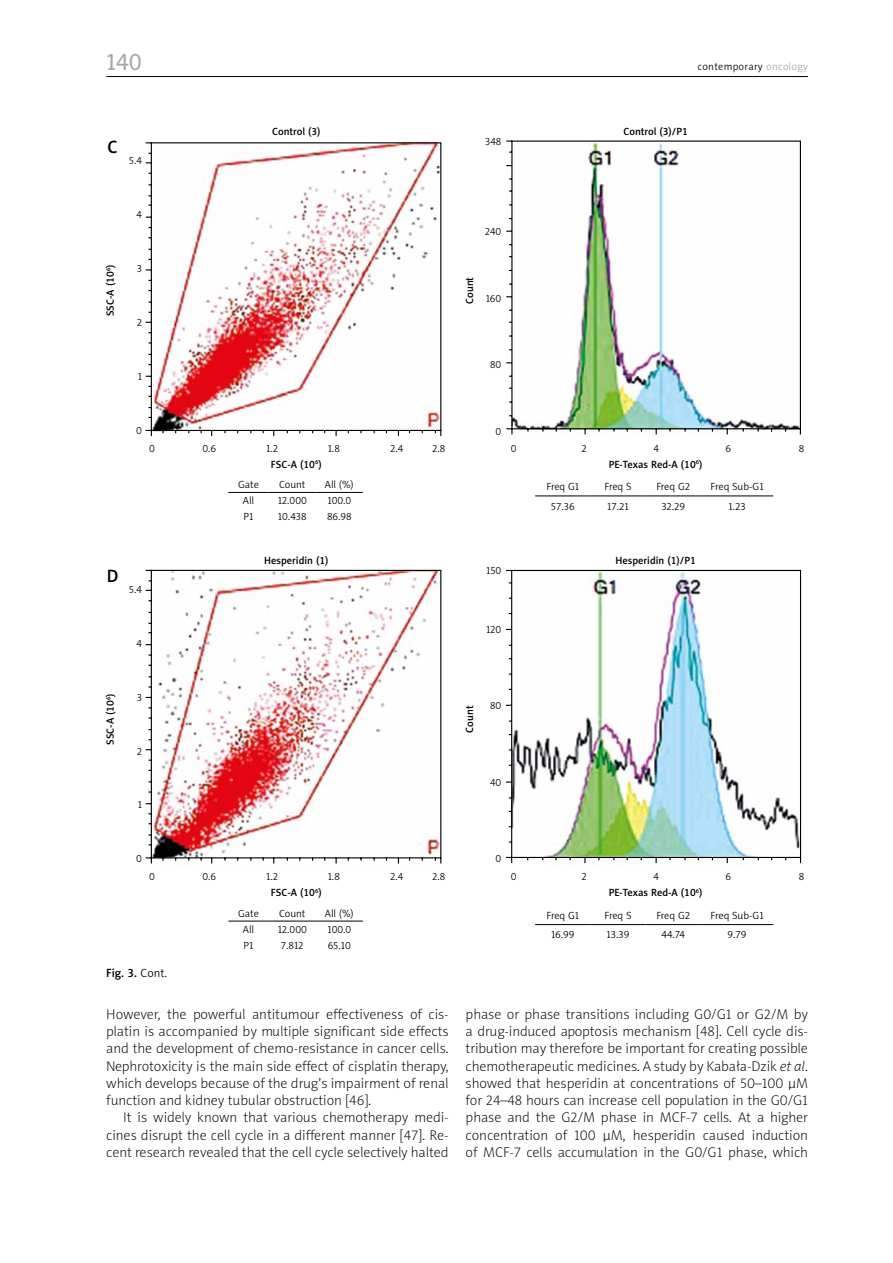
<style>
.page{position:relative;width:893px;height:1263px;background:#fff}
.page>*{position:absolute;margin:0;border:0;box-sizing:border-box;transform-origin:0 0}
.t1{font:24px "Naomi Sans EFN";color:#a8a8a7}
.t2{font:18px "Naomi Sans EFN Medium";color:#000}
.t3{font:14.25px/17.2px "Naomi Sans EFN Thin";color:#000;text-align:justify}
.t4{font:12px "Naomi Sans EFN Medium";color:#000}
.t5{font:10.5px "Naomi Sans EFN Light";color:#000}
.t6{font:10.5px "Naomi Sans EFN Medium";color:#000}
.t7{font:10.5px "Naomi Sans EFN Light";letter-spacing:.03em;color:#000}
.s1{color:#a8a8a7}
.s2{font-family:"Naomi Sans EFN Light"}
.s3{font-style:italic}
</style>
<div class="page">
<hr style="left:106px;top:76px;width:702px;height:1px;background:#000">
<img style="left:145px;top:142px;width:297px;height:295px">
<img style="left:145px;top:569px;width:297px;height:295px">
<svg style="left:506px;top:140px;width:295px;height:296px"></svg>
<img style="left:506px;top:569px;width:296px;height:295px">
<hr style="left:228px;top:492px;width:41px;height:1px;background:#000">
<hr style="left:269px;top:492px;width:47px;height:1px;background:#000">
<hr style="left:316px;top:492px;width:47px;height:1px;background:#000">
<hr style="left:228px;top:921px;width:41px;height:1px;background:#000">
<hr style="left:269px;top:921px;width:47px;height:1px;background:#000">
<hr style="left:316px;top:921px;width:47px;height:1px;background:#000">
<hr style="left:535px;top:495px;width:55px;height:1px;background:#000">
<hr style="left:590px;top:495px;width:56px;height:1px;background:#000">
<hr style="left:646px;top:495px;width:55px;height:1px;background:#000">
<hr style="left:701px;top:495px;width:72px;height:1px;background:#000">
<hr style="left:535px;top:924px;width:55px;height:1px;background:#000">
<hr style="left:590px;top:924px;width:56px;height:1px;background:#000">
<hr style="left:646px;top:924px;width:55px;height:1px;background:#000">
<hr style="left:701px;top:924px;width:72px;height:1px;background:#000">
<h1 class="t1" style="left:106px;top:48px;width:37px">140</h1>
<p class="t7" style="left:697px;top:61px;width:112px">contemporary <span class="s1">oncology</span></p>
<p class="t2" style="left:108px;top:136px;width:12px">C</p>
<p class="t6" style="left:272px;top:125px;width:50px">Control (3)</p>
<p class="t5" style="left:485px;top:135px;width:18px">348</p>
<p class="t6" style="left:623px;top:125px;width:66px">Control (3)/P1</p>
<p class="t5" style="left:129px;top:155px;width:15px">5.4</p>
<p class="t5" style="left:137px;top:209px;width:7px">4</p>
<p class="t5" style="left:485px;top:226px;width:18px">240</p>
<p class="t6" style="left:104px;top:316px;width:53px;rotate:-90deg">SSC-A (10<sup>6</sup>)</p>
<p class="t5" style="left:137px;top:263px;width:7px">3</p>
<p class="t6" style="left:463px;top:304px;width:29px;rotate:-90deg">Count</p>
<p class="t5" style="left:486px;top:292px;width:17px">160</p>
<p class="t5" style="left:137px;top:316px;width:7px">2</p>
<p class="t5" style="left:490px;top:359px;width:13px">80</p>
<p class="t5" style="left:138px;top:370px;width:6px">1</p>
<p class="t5" style="left:136px;top:424px;width:7px">0</p>
<p class="t5" style="left:496px;top:425px;width:7px">0</p>
<p class="t5" style="left:149px;top:442px;width:7px">0</p>
<p class="t5" style="left:202px;top:442px;width:15px">0.6</p>
<p class="t5" style="left:266px;top:442px;width:13px">1.2</p>
<p class="t5" style="left:328px;top:442px;width:14px">1.8</p>
<p class="t5" style="left:390px;top:442px;width:15px">2.4</p>
<p class="t5" style="left:432px;top:442px;width:15px">2.8</p>
<p class="t5" style="left:511px;top:442px;width:7px">0</p>
<p class="t5" style="left:581px;top:442px;width:7px">2</p>
<p class="t5" style="left:653px;top:442px;width:7px">4</p>
<p class="t5" style="left:725px;top:442px;width:7px">6</p>
<p class="t5" style="left:799px;top:442px;width:7px">8</p>
<p class="t6" style="left:271px;top:458px;width:52px">FSC-A (10<sup>6</sup>)</p>
<p class="t6" style="left:609px;top:458px;width:95px">PE-Texas Red-A (10<sup>6</sup>)</p>
<p class="t5" style="left:238px;top:479px;width:22px">Gate</p>
<p class="t5" style="left:279px;top:479px;width:28px">Count</p>
<p class="t5" style="left:325px;top:479px;width:30px">All (%)</p>
<p class="t5" style="left:243px;top:495px;width:13px">All</p>
<p class="t5" style="left:278px;top:495px;width:31px">12.000</p>
<p class="t5" style="left:327px;top:495px;width:25px">100.0</p>
<p class="t5" style="left:244px;top:511px;width:11px">P1</p>
<p class="t5" style="left:278px;top:511px;width:30px">10.438</p>
<p class="t5" style="left:327px;top:511px;width:26px">86.98</p>
<p class="t5" style="left:546px;top:480px;width:34px">Freq G1</p>
<p class="t5" style="left:604px;top:480px;width:29px">Freq S</p>
<p class="t5" style="left:656px;top:480px;width:35px">Freq G2</p>
<p class="t5" style="left:710px;top:480px;width:55px">Freq Sub-G1</p>
<p class="t5" style="left:551px;top:500px;width:25px">57.36</p>
<p class="t5" style="left:607px;top:500px;width:23px">17.21</p>
<p class="t5" style="left:661px;top:500px;width:25px">32.29</p>
<p class="t5" style="left:728px;top:500px;width:19px">1.23</p>
<p class="t2" style="left:107px;top:565px;width:13px">D</p>
<p class="t6" style="left:264px;top:554px;width:66px">Hesperidin (1)</p>
<p class="t5" style="left:486px;top:564px;width:17px">150</p>
<p class="t6" style="left:616px;top:554px;width:82px">Hesperidin (1)/P1</p>
<p class="t5" style="left:129px;top:583px;width:15px">5.4</p>
<p class="t5" style="left:486px;top:624px;width:17px">120</p>
<p class="t5" style="left:137px;top:637px;width:7px">4</p>
<p class="t6" style="left:104px;top:745px;width:53px;rotate:-90deg">SSC-A (10<sup>6</sup>)</p>
<p class="t5" style="left:137px;top:691px;width:7px">3</p>
<p class="t5" style="left:137px;top:745px;width:7px">2</p>
<p class="t5" style="left:138px;top:799px;width:6px">1</p>
<p class="t6" style="left:463px;top:733px;width:29px;rotate:-90deg">Count</p>
<p class="t5" style="left:490px;top:700px;width:13px">80</p>
<p class="t5" style="left:490px;top:776px;width:13px">40</p>
<p class="t5" style="left:136px;top:853px;width:7px">0</p>
<p class="t5" style="left:496px;top:852px;width:7px">0</p>
<p class="t5" style="left:149px;top:871px;width:7px">0</p>
<p class="t5" style="left:202px;top:871px;width:15px">0.6</p>
<p class="t5" style="left:266px;top:871px;width:13px">1.2</p>
<p class="t5" style="left:328px;top:871px;width:14px">1.8</p>
<p class="t5" style="left:390px;top:871px;width:15px">2.4</p>
<p class="t5" style="left:432px;top:871px;width:15px">2.8</p>
<p class="t5" style="left:511px;top:871px;width:7px">0</p>
<p class="t5" style="left:581px;top:871px;width:7px">2</p>
<p class="t5" style="left:653px;top:871px;width:7px">4</p>
<p class="t5" style="left:725px;top:871px;width:7px">6</p>
<p class="t5" style="left:799px;top:871px;width:7px">8</p>
<p class="t6" style="left:271px;top:887px;width:52px">FSC-A (10<sup>6</sup>)</p>
<p class="t6" style="left:609px;top:887px;width:95px">PE-Texas Red-A (10<sup>6</sup>)</p>
<p class="t5" style="left:238px;top:907px;width:22px">Gate</p>
<p class="t5" style="left:279px;top:907px;width:28px">Count</p>
<p class="t5" style="left:325px;top:907px;width:30px">All (%)</p>
<p class="t5" style="left:243px;top:923px;width:13px">All</p>
<p class="t5" style="left:278px;top:923px;width:31px">12.000</p>
<p class="t5" style="left:327px;top:923px;width:25px">100.0</p>
<p class="t5" style="left:244px;top:940px;width:11px">P1</p>
<p class="t5" style="left:281px;top:940px;width:24px">7.812</p>
<p class="t5" style="left:328px;top:940px;width:25px">65.10</p>
<p class="t5" style="left:546px;top:909px;width:34px">Freq G1</p>
<p class="t5" style="left:604px;top:909px;width:29px">Freq S</p>
<p class="t5" style="left:656px;top:909px;width:35px">Freq G2</p>
<p class="t5" style="left:710px;top:909px;width:55px">Freq Sub-G1</p>
<p class="t5" style="left:551px;top:929px;width:25px">16.99</p>
<p class="t5" style="left:607px;top:929px;width:24px">13.39</p>
<p class="t5" style="left:662px;top:929px;width:25px">44.74</p>
<p class="t5" style="left:728px;top:929px;width:20px">9.79</p>
<p class="t4" style="left:106px;top:966px;width:62px">Fig. 3. <span class="s2">Cont.</span></p>
<p class="t3" style="left:106px;top:1005px;width:344px">However, the powerful antitumour effectiveness of cis&shy;platin is accompanied by multiple significant side effects and the development of chemo-resistance in cancer cells.<br>Nephrotoxicity is the main side effect of cisplatin therapy, which develops because of the drug’s impairment of renal function and kidney tubular obstruction [46].</p>
<p class="t3" style="left:106px;top:1109px;width:344px;text-indent:17px">It is widely known that various chemotherapy medi&shy;cines disrupt the cell cycle in a different manner [47]. Re&shy;cent research revealed that the cell cycle selectively halted</p>
<p class="t3" style="left:466px;top:1005px;width:344px">phase or phase transitions including G0/G1 or G2/M by a drug-induced apoptosis mechanism [48]. Cell cycle dis&shy;tribution may therefore be important for creating possible chemotherapeutic medicines. A study by Kabała-Dzik <span class="s3">et al</span>. showed that hesperidin at concentrations of 50–100 μM for 24–48 hours can increase cell population in the G0/G1 phase and the G2/M phase in MCF-7 cells. At a higher concentration of 100 μM, hesperidin caused induction of MCF-7 cells accumulation in the G0/G1 phase, which</p>
</div>
